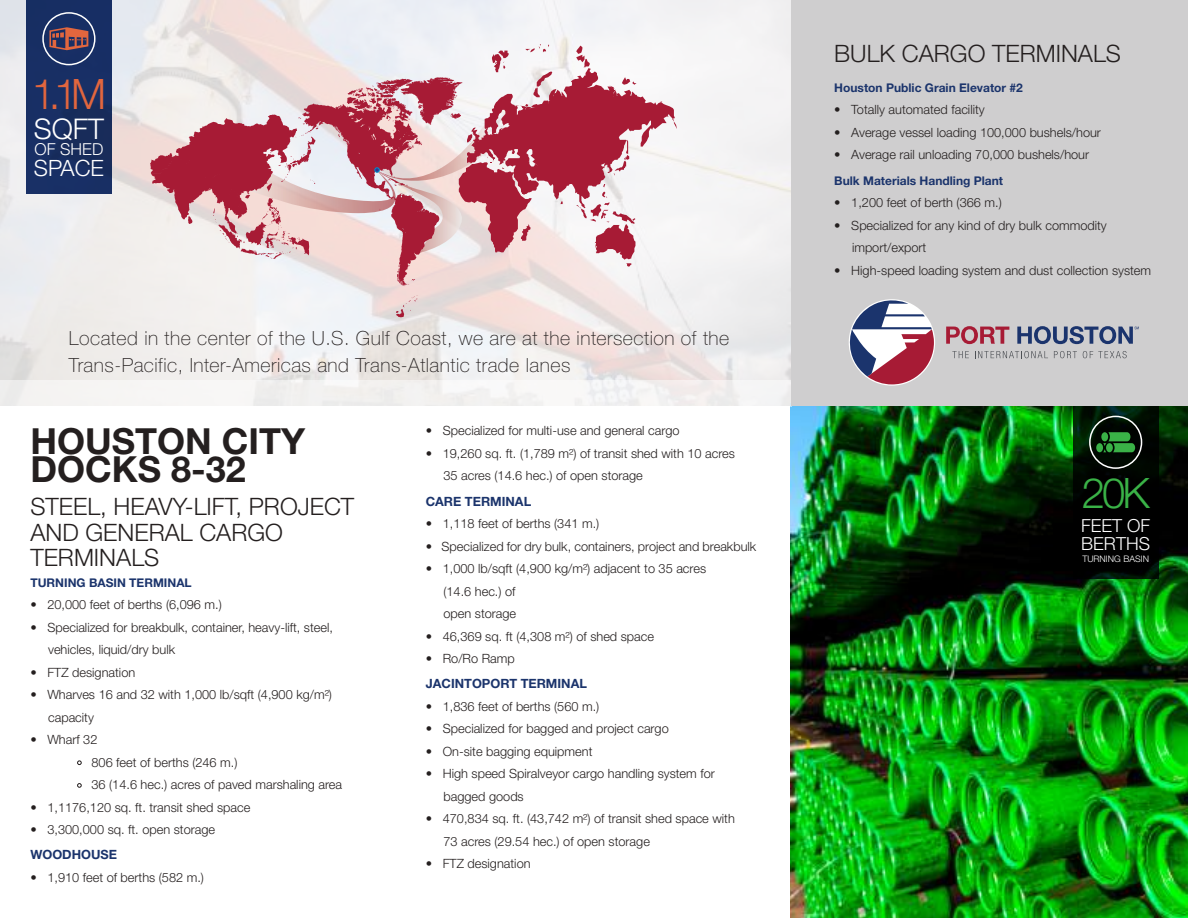
<style>
.page{position:relative;width:1188px;height:918px;background:#fff}
.page>*{position:absolute;margin:0;border:0;box-sizing:border-box;transform-origin:0 0}
.t1{font:300 42px "Helvetica Neue";color:#e2663e}
.t2{font:300 42px "Helvetica Neue";color:#3ab247}
.t3{font:700 36px/28.5px "Helvetica Neue";color:#241f1f}
.t4{font:300 28.5px "Helvetica Neue";color:#fff}
.t5{font:300 24px/25.5px "Helvetica Neue";color:#241f1f}
.t6{font:300 22.5px "Helvetica Neue";color:#fff}
.t7{font:100 19.5px/27px "Helvetica Neue";letter-spacing:.025em;color:#241f1f}
.t8{font:300 18px/18px "Helvetica Neue";color:#fff}
.t9{font:300 16.5px "Helvetica Neue";color:#fff}
.t10{font:300 12.75px/22.5px "Helvetica Neue";color:#241f1f}
.t11{font:700 12.75px "Helvetica Neue";color:#1b346c}
.t12{font:700 12px "Helvetica Neue";color:#1b346c}
.t13{font:300 9px "Helvetica Neue";color:#fff}
</style>
<div class="page">
<svg style="left:0;top:0;width:792px;height:380px;fill:#f0eef0"></svg>
<div style="left:0;top:380px;width:792px;height:27px;background:#f4f3f2"></div>
<svg style="left:150px;top:44px;width:527px;height:273px"></svg>
<div style="left:26px;top:0;width:86px;height:194px;background:#182f64"></div>
<div style="left:42px;top:12px;width:54px;height:53px;border:2px solid #fff;border-radius:50%"></div>
<svg style="left:77px;top:761px;width:5px;height:4px"></svg>
<svg style="left:77px;top:783px;width:5px;height:5px"></svg>
<img style="left:791px;top:404px;width:397px;height:514px">
<svg style="left:1073px;top:406px;width:85px;height:173px;background:#020904"></svg>
<div style="left:1089px;top:416px;width:53px;height:53px;border:2px solid #fff;border-radius:50%"></div>
<div style="left:1096px;top:443px;width:7px;height:9px;background:#3ab247;border-radius:50%"></div>
<svg style="left:1101px;top:432px;width:7px;height:9px"></svg>
<svg style="left:1103px;top:432px;width:32px;height:20px"></svg>
<div style="left:792px;top:0;width:396px;height:406px;background:#cfcecf"></div>
<svg style="left:849px;top:299px;width:85px;height:85px"></svg>
<svg style="left:952px;top:351px;width:17px;height:7px"></svg>
<svg style="left:975px;top:351px;width:73px;height:7px"></svg>
<svg style="left:1054px;top:351px;width:23px;height:7px"></svg>
<svg style="left:1083px;top:351px;width:44px;height:7px"></svg>
<svg style="left:946px;top:326px;width:63px;height:18px"></svg>
<svg style="left:1017px;top:326px;width:122px;height:18px"></svg>
<svg style="left:49px;top:27px;width:39px;height:23px"></svg>
<h1 class="t1" style="left:32px;top:68px;width:76px">1.1M</h1>
<h3 class="t4" style="left:34px;top:111px;width:72px">SQFT</h3>
<p class="t9" style="left:35px;top:139px;width:70px">OF SHED</p>
<h3 class="t6" style="left:34px;top:155px;width:72px">SPACE</h3>
<h3 class="t7" style="left:69px;top:325px;width:662px">Located in the center of the U.S. Gulf Coast, we are at the intersection of the<br>Trans-Pacific, Inter-Americas and Trans-Atlantic trade lanes</h3>
<h2 class="t3" style="left:30px;top:426px;width:276px">HOUSTON CITY<br>DOCKS 8-32</h2>
<h3 class="t5" style="left:30px;top:493px;width:325px">STEEL, HEAVY-LIFT, PROJECT<br>AND GENERAL CARGO<br>TERMINALS</h3>
<p class="t12" style="left:30px;top:575px;width:163px">TURNING BASIN TERMINAL</p>
<p class="t10" style="left:30px;top:593px;width:193px">• 20,000 feet of berths (6,096 m.)</p>
<p class="t10" style="left:48px;top:616px;width:286px;text-indent:-18px">• Specialized for breakbulk, container, heavy-lift, steel, vehicles, liquid/dry bulk</p>
<p class="t10" style="left:30px;top:661px;width:106px">• FTZ designation</p>
<p class="t10" style="left:48px;top:683px;width:285px;text-indent:-18px">• Wharves 16 and 32 with 1,000 lb/sqft (4,900 kg/m²) capacity</p>
<p class="t10" style="left:92px;top:728px;width:252px;text-indent:-61px">• Wharf 32<br>806 feet of berths (246 m.)<br>36 (14.6 hec.) acres of paved marshaling area</p>
<p class="t10" style="left:30px;top:796px;width:221px">• 1,1176,120 sq. ft. transit shed space</p>
<p class="t10" style="left:30px;top:818px;width:186px">• 3,300,000 sq. ft. open storage</p>
<p class="t11" style="left:30px;top:847px;width:88px">WOODHOUSE</p>
<p class="t10" style="left:30px;top:866px;width:175px">• 1,910 feet of berths (582 m.)</p>
<p class="t10" style="left:426px;top:419px;width:255px">• Specialized for multi-use and general cargo</p>
<p class="t10" style="left:443px;top:442px;width:293px;text-indent:-18px">• 19,260 sq. ft. (1,789 m²) of transit shed with 10 acres<br>35 acres (14.6 hec.) of open storage</p>
<p class="t11" style="left:426px;top:493px;width:107px">CARE TERMINAL</p>
<p class="t10" style="left:426px;top:512px;width:175px">• 1,118 feet of berths (341 m.)</p>
<p class="t10" style="left:426px;top:535px;width:332px">• Specialized for dry bulk, containers, project and breakbulk</p>
<p class="t10" style="left:443px;top:557px;width:264px;text-indent:-18px">• 1,000 lb/sqft (4,900 kg/m²) adjacent to 35 acres (14.6 hec.) of<br>open storage</p>
<p class="t10" style="left:426px;top:625px;width:230px">• 46,369 sq. ft (4,308 m²) of shed space</p>
<p class="t10" style="left:426px;top:647px;width:91px">• Ro/Ro Ramp</p>
<p class="t11" style="left:426px;top:676px;width:163px">JACINTOPORT TERMINAL</p>
<p class="t10" style="left:426px;top:695px;width:175px">• 1,836 feet of berths (560 m.)</p>
<p class="t10" style="left:426px;top:717px;width:245px">• Specialized for bagged and project cargo</p>
<p class="t10" style="left:426px;top:740px;width:168px">• On-site bagging equipment</p>
<p class="t10" style="left:443px;top:762px;width:273px;text-indent:-18px">• High speed Spiralveyor cargo handling system for bagged goods</p>
<p class="t10" style="left:443px;top:807px;width:293px;text-indent:-18px">• 470,834 sq. ft. (43,742 m²) of transit shed space with<br>73 acres (29.54 hec.) of open storage</p>
<p class="t10" style="left:426px;top:852px;width:106px">• FTZ designation</p>
<h3 class="t5" style="left:834px;top:40px;width:288px">BULK CARGO TERMINALS</h3>
<p class="t12" style="left:834px;top:80px;width:190px">Houston Public Grain Elevator #2</p>
<p class="t10" style="left:834px;top:98px;width:152px">• Totally automated facility</p>
<p class="t10" style="left:834px;top:121px;width:268px">• Average vessel loading 100,000 bushels/hour</p>
<p class="t10" style="left:834px;top:143px;width:256px">• Average rail unloading 70,000 bushels/hour</p>
<p class="t12" style="left:834px;top:173px;width:170px">Bulk Materials Handling Plant</p>
<p class="t10" style="left:834px;top:191px;width:169px">• 1,200 feet of berth (366 m.)</p>
<p class="t10" style="left:852px;top:214px;width:256px;text-indent:-18px">• Specialized for any kind of dry bulk commodity import/export</p>
<p class="t10" style="left:834px;top:259px;width:318px">• High-speed loading system and dust collection system</p>
<h1 class="t2" style="left:1082px;top:468px;width:70px">20K</h1>
<h3 class="t8" style="left:1081px;top:516px;width:71px">FEET OF<br>BERTHS</h3>
<p class="t13" style="left:1082px;top:553px;width:68px">TURNING BASIN</p>
</div>
